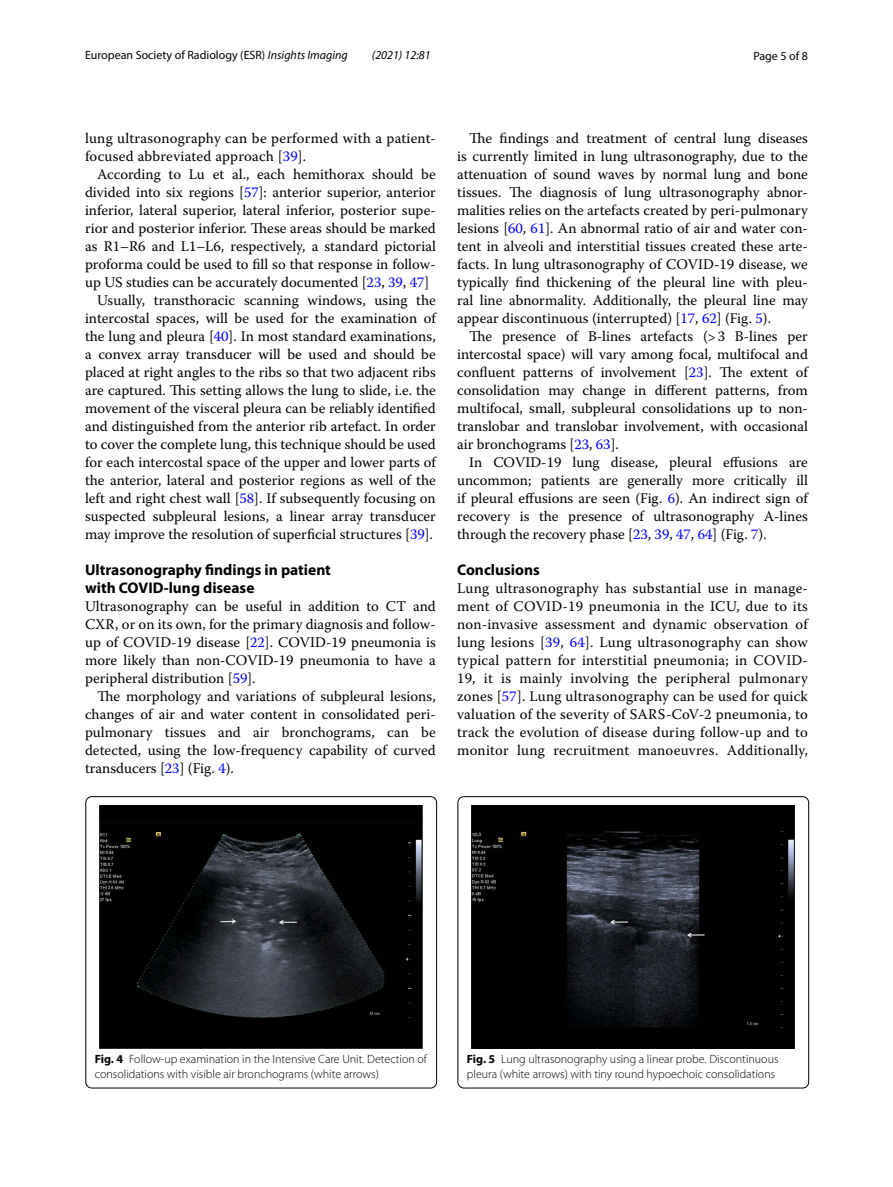
<style>
.page{position:relative;width:893px;height:1187px;background:#fff}
.page>*{position:absolute;margin:0;border:0;box-sizing:border-box;transform-origin:0 0}
.t1{font:700 15.45px/18px "Myriad Pro";color:#000}
.t2{font:14.7px/18px "Warnock Pro";color:#000;text-align:justify}
.t3{font:300 12px/15px "Myriad Pro";color:#000}
.t4{font:12px "Myriad Pro";color:#000}
.t5{font:italic 12px "Myriad Pro";color:#000}
.s1{font-style:italic}
.s2{color:#00f}
.s3{font-weight:700}
</style>
<div class="page">
<img style="left:100px;top:805px;width:323px;height:242px">
<div style="left:86px;top:796px;width:351px;height:292px;border:1px solid #000;border-radius:6px"></div>
<img style="left:472px;top:805px;width:323px;height:242px">
<div style="left:458px;top:796px;width:351px;height:292px;border:1px solid #000;border-radius:6px"></div>
<p class="t4" style="left:85px;top:48px;width:264px">European Society of Radiology (ESR) <span class="s1">Insights Imaging</span></p>
<p class="t5" style="left:372px;top:48px;width:60px">(2021) 12:81</p>
<p class="t4" style="left:753px;top:48px;width:56px">Page 5 of 8</p>
<p class="t2" style="left:85px;top:128px;width:352px">lung ultrasonography can be performed with a patient&shy;focused abbreviated approach [<span class="s2">39</span>].</p>
<p class="t2" style="left:97px;top:164px;width:340px">According to Lu et al., each hemithorax should be</p>
<p class="t2" style="left:85px;top:182px;width:352px">divided into six regions [<span class="s2">57</span>]: anterior superior, anterior</p>
<p class="t2" style="left:85px;top:200px;width:352px">inferior, lateral superior, lateral inferior, posterior supe-</p>
<p class="t2" style="left:85px;top:218px;width:352px">rior and posterior inferior. These areas should be marked</p>
<p class="t2" style="left:85px;top:236px;width:352px">as R1–R6 and L1–L6, respectively, a standard pictorial</p>
<p class="t2" style="left:85px;top:254px;width:352px">proforma could be used to fill so that response in follow-</p>
<p class="t2" style="left:85px;top:272px;width:346px">up US studies can be accurately documented [<span class="s2">23</span>, <span class="s2">39</span>, <span class="s2">47</span>]</p>
<p class="t2" style="left:97px;top:290px;width:340px">Usually, transthoracic scanning windows, using the</p>
<p class="t2" style="left:85px;top:308px;width:352px">intercostal spaces, will be used for the examination of</p>
<p class="t2" style="left:85px;top:326px;width:352px">the lung and pleura [<span class="s2">40</span>]. In most standard examinations,</p>
<p class="t2" style="left:85px;top:344px;width:352px">a convex array transducer will be used and should be</p>
<p class="t2" style="left:85px;top:362px;width:352px">placed at right angles to the ribs so that two adjacent ribs</p>
<p class="t2" style="left:85px;top:380px;width:352px">are captured. This setting allows the lung to slide, i.e. the</p>
<p class="t2" style="left:85px;top:398px;width:352px">movement of the visceral pleura can be reliably identified</p>
<p class="t2" style="left:85px;top:416px;width:352px">and distinguished from the anterior rib artefact. In order</p>
<p class="t2" style="left:85px;top:434px;width:352px">to cover the complete lung, this technique should be used</p>
<p class="t2" style="left:85px;top:452px;width:352px">for each intercostal space of the upper and lower parts of</p>
<p class="t2" style="left:85px;top:470px;width:352px">the anterior, lateral and posterior regions as well of the</p>
<p class="t2" style="left:85px;top:488px;width:352px">left and right chest wall [<span class="s2">58</span>]. If subsequently focusing on</p>
<p class="t2" style="left:85px;top:506px;width:352px">suspected subpleural lesions, a linear array transducer</p>
<p class="t2" style="left:85px;top:524px;width:349px">may improve the resolution of superficial structures [<span class="s2">39</span>].</p>
<p class="t1" style="left:85px;top:560px;width:247px">Ultrasonography findings in patient with COVID‑lung disease</p>
<p class="t2" style="left:85px;top:596px;width:352px">Ultrasonography can be useful in addition to CT and CXR, or on its own, for the primary diagnosis and follow&shy;up of COVID-19 disease [<span class="s2">22</span>]. COVID-19 pneumonia is more likely than non-COVID-19 pneumonia to have a peripheral distribution [<span class="s2">59</span>].</p>
<p class="t2" style="left:85px;top:686px;width:352px;text-indent:12px">The morphology and variations of subpleural lesions, changes of air and water content in consolidated peri&shy;pulmonary tissues and air bronchograms, can be detected, using the low-frequency capability of curved transducers [<span class="s2">23</span>] (Fig. <span class="s2">4</span>).</p>
<p class="t2" style="left:457px;top:128px;width:352px;text-indent:12px">The findings and treatment of central lung diseases is currently limited in lung ultrasonography, due to the attenuation of sound waves by normal lung and bone tissues. The diagnosis of lung ultrasonography abnor&shy;malities relies on the artefacts created by peri-pulmonary lesions [<span class="s2">60</span>, <span class="s2">61</span>]. An abnormal ratio of air and water con&shy;tent in alveoli and interstitial tissues created these arte&shy;facts. In lung ultrasonography of COVID-19 disease, we typically find thickening of the pleural line with pleu&shy;ral line abnormality. Additionally, the pleural line may appear discontinuous (interrupted) [<span class="s2">17</span>, <span class="s2">62</span>] (Fig. <span class="s2">5</span>).</p>
<p class="t2" style="left:457px;top:326px;width:352px;text-indent:12px">The presence of B-lines artefacts (&gt;3 B-lines per intercostal space) will vary among focal, multifocal and confluent patterns of involvement [<span class="s2">23</span>]. The extent of consolidation may change in different patterns, from multifocal, small, subpleural consolidations up to non&shy;translobar and translobar involvement, with occasional air bronchograms [<span class="s2">23</span>, <span class="s2">63</span>].</p>
<p class="t2" style="left:457px;top:452px;width:352px;text-indent:12px">In COVID-19 lung disease, pleural effusions are uncommon; patients are generally more critically ill if pleural effusions are seen (Fig. <span class="s2">6</span>). An indirect sign of recovery is the presence of ultrasonography A-lines through the recovery phase [<span class="s2">23</span>, <span class="s2">39</span>, <span class="s2">47</span>, <span class="s2">64</span>] (Fig. <span class="s2">7</span>).</p>
<p class="t1" style="left:457px;top:560px;width:84px">Conclusions</p>
<p class="t2" style="left:457px;top:578px;width:352px">Lung ultrasonography has substantial use in manage&shy;ment of COVID-19 pneumonia in the ICU, due to its non-invasive assessment and dynamic observation of lung lesions [<span class="s2">39</span>, <span class="s2">64</span>]. Lung ultrasonography can show typical pattern for interstitial pneumonia; in COVID-19, it is mainly involving the peripheral pulmonary zones [<span class="s2">57</span>]. Lung ultrasonography can be used for quick valuation of the severity of SARS-CoV-2 pneumonia, to track the evolution of disease during follow-up and to monitor lung recruitment manoeuvres. Additionally,</p>
<p class="t3" style="left:95px;top:1051px;width:334px"><span class="s3">Fig. 4</span> Follow-up examination in the Intensive Care Unit. Detection of consolidations with visible air bronchograms (white arrows)</p>
<p class="t3" style="left:467px;top:1051px;width:313px"><span class="s3">Fig. 5</span> Lung ultrasonography using a linear probe. Discontinuous pleura (white arrows) with tiny round hypoechoic consolidations</p>
</div>
